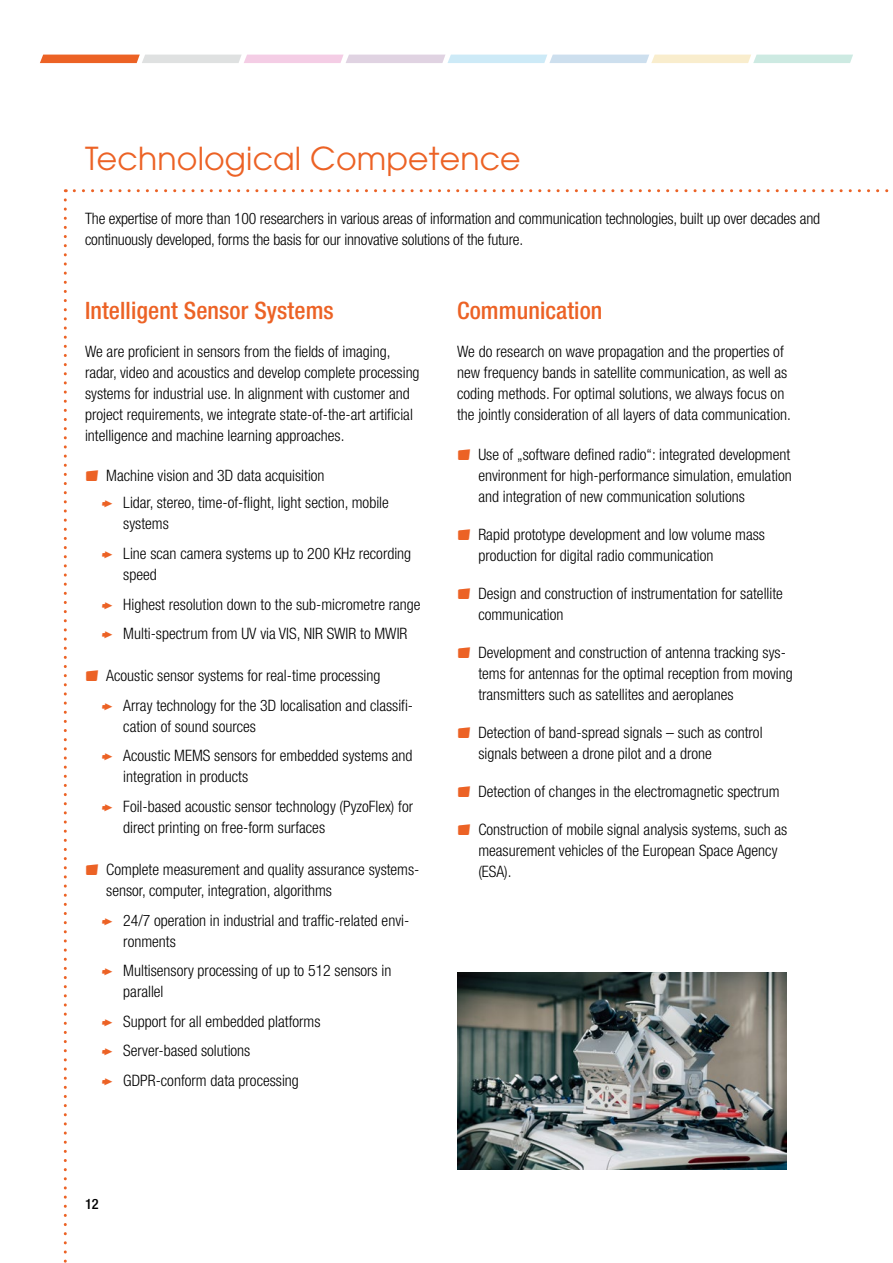
<style>
.page{position:relative;width:893px;height:1263px;background:#fff}
.page>*{position:absolute;margin:0;border:0;box-sizing:border-box;transform-origin:0 0}
.t1{font:31.5px "ITC Avant Garde Std";letter-spacing:.005em;color:#ec6225}
.t2{font:500 condensed 24px "Helvetica Neue LT Pro";letter-spacing:.005em;color:#ec6225}
.t3{font:300 condensed 15.75px/21px "Helvetica Neue LT Pro";color:#000}
.t4{font:500 condensed 14.25px "Helvetica Neue LT Pro";color:#000}
</style>
<div class="page">
<svg style="left:64px;top:189px;width:3px;height:1074px"></svg>
<svg style="left:74px;top:189px;width:815px;height:3px"></svg>
<img style="left:457px;top:972px;width:330px;height:197px">
<svg style="left:40px;top:55px;width:813px;height:8px;background:#e1d2ce"></svg>
<h1 class="t1" style="left:85px;top:139px;width:437px">Technological Competence</h1>
<p class="t3" style="left:85px;top:208px;width:737px">The expertise of more than 100 researchers in various areas of information and communication technologies, built up over decades and continuously developed, forms the basis for our innovative solutions of the future.</p>
<h2 class="t2" style="left:85px;top:296px;width:250px">Intelligent Sensor Systems</h2>
<p class="t3" style="left:85px;top:341px;width:336px">We are proficient in sensors from the fields of imaging, radar, video and acoustics and develop complete processing systems for industrial use. In alignment with customer and project requirements, we integrate state-of-the-art artificial intelligence and machine learning approaches.</p>
<p class="t3" style="left:123px;top:462px;width:267px;line-height:27.5px;text-indent:-17px">Machine vision and 3D data acquisition<br>Lidar, stereo, time-of-flight, light section, mobile</p>
<p class="t3" style="left:123px;top:509px;width:289px;line-height:29.5px">systems<br>Line scan camera systems up to 200 KHz recording</p>
<p class="t3" style="left:123px;top:559px;width:299px;line-height:29.5px">speed<br>Highest resolution down to the sub-micrometre range<br>Multi-spectrum from UV via VIS, NIR SWIR to MWIR</p>
<p class="t3" style="left:123px;top:661px;width:291px;line-height:29.5px;text-indent:-17px">Acoustic sensor systems for real-time processing<br>Array technology for the 3D localisation and classifi-</p>
<p class="t3" style="left:123px;top:711px;width:291px;line-height:29.5px">cation of sound sources<br>Acoustic MEMS sensors for embedded systems and</p>
<p class="t3" style="left:123px;top:762px;width:291px;line-height:29.5px">integration in products<br>Foil-based acoustic sensor technology (PyzoFlex) for</p>
<p class="t3" style="left:123px;top:817px;width:203px">direct printing on free-form surfaces</p>
<p class="t3" style="left:106px;top:859px;width:315px">Complete measurement and quality assurance systems&shy;sensor, computer, integration, algorithms</p>
<p class="t3" style="left:123px;top:909px;width:287px">24/7 operation in industrial and traffic-related envi&shy;ronments</p>
<p class="t3" style="left:123px;top:960px;width:270px">Multisensory processing of up to 512 sensors in parallel</p>
<p class="t3" style="left:123px;top:1006px;width:199px;line-height:29.5px">Support for all embedded platforms<br>Server-based solutions<br>GDPR-conform data processing</p>
<h2 class="t2" style="left:457px;top:296px;width:147px">Communication</h2>
<p class="t3" style="left:457px;top:341px;width:335px">We do research on wave propagation and the properties of new frequency bands in satellite communication, as well as coding methods. For optimal solutions, we always focus on the jointly consideration of all layers of data communication.</p>
<p class="t3" style="left:478px;top:444px;width:315px;text-align:justify">Use of „software defined radio“: integrated development environment for high-performance simulation, emulation and integration of new communication solutions</p>
<p class="t3" style="left:478px;top:524px;width:288px">Rapid prototype development and low volume mass production for digital radio communication</p>
<p class="t3" style="left:478px;top:583px;width:306px">Design and construction of instrumentation for satellite communication</p>
<p class="t3" style="left:478px;top:642px;width:316px">Development and construction of antenna tracking sys&shy;tems for antennas for the optimal reception from moving transmitters such as satellites and aeroplanes</p>
<p class="t3" style="left:478px;top:722px;width:286px">Detection of band-spread signals – such as control signals between a drone pilot and a drone</p>
<p class="t3" style="left:478px;top:781px;width:303px">Detection of changes in the electromagnetic spectrum</p>
<p class="t3" style="left:478px;top:819px;width:310px">Construction of mobile signal analysis systems, such as measurement vehicles of the European Space Agency (ESA).</p>
<p class="t4" style="left:85px;top:1195px;width:15px">12</p>
</div>
